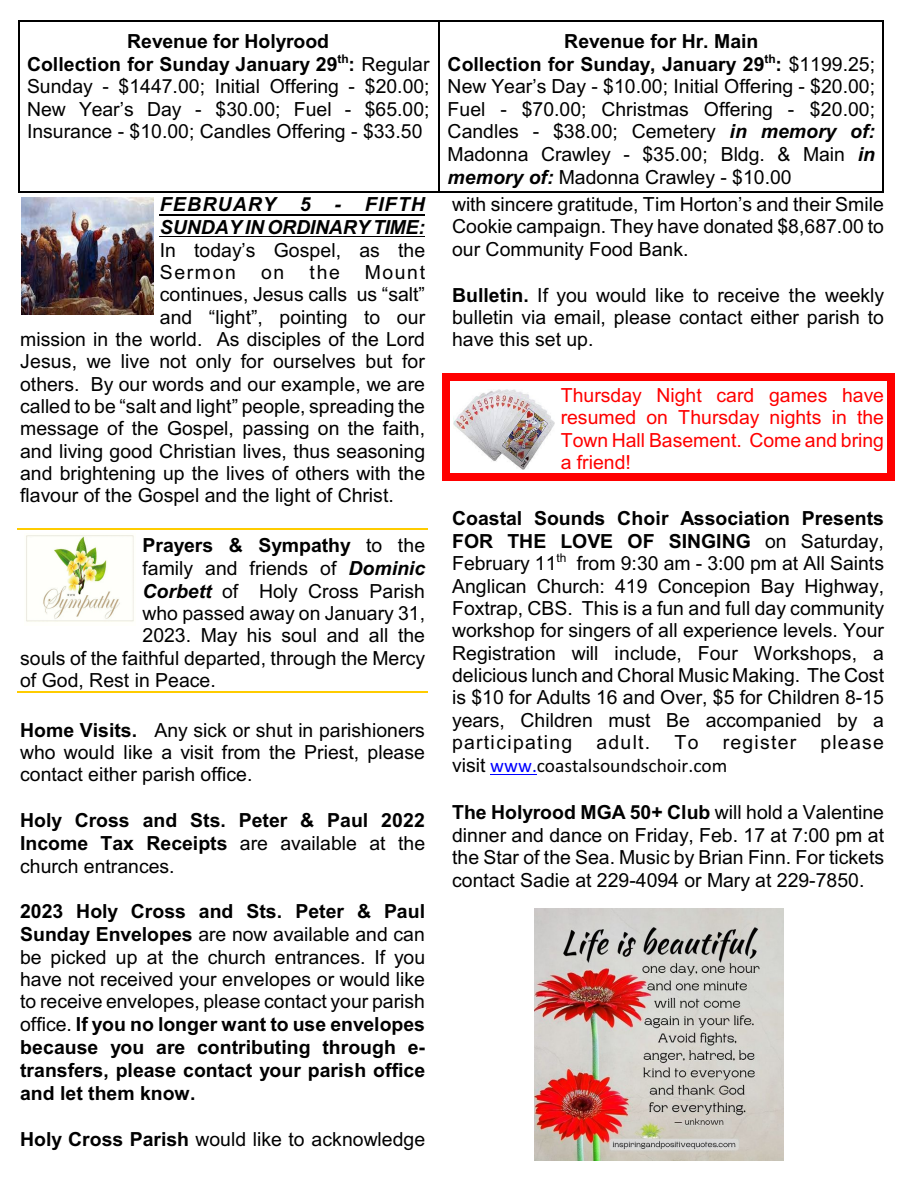
<style>
.page{position:relative;width:918px;height:1188px;background:#fff}
.page>*{position:absolute;margin:0;border:0;box-sizing:border-box;transform-origin:0 0}
.t1{font:19.5px/22.4px "Arial";color:#000;text-align:justify}
.t2{font:700 19.5px/22.8px "Arial";color:#000;text-align:justify}
.t3{font:19.5px/22.4px "Arial";color:#f00;text-align:justify}
.t4{font:italic 700 19.5px/22.8px "Arial";color:#000}
.t5{font:19.5px "Calibri";color:#000}
.s1{font-weight:700}
.s2{font-weight:700;font-style:italic}
.s3{font-weight:400}
.s4{font-family:"Arial"}
.s5{color:#00f}
</style>
<div class="page">
<hr style="left:18px;top:20px;width:1px;height:173px;background:#000">
<hr style="left:18px;top:20px;width:421px;height:2px;background:#000">
<hr style="left:18px;top:192px;width:421px;height:1px;background:#000">
<hr style="left:439px;top:20px;width:1px;height:173px;background:#000">
<hr style="left:883px;top:20px;width:1px;height:173px;background:#000">
<hr style="left:439px;top:20px;width:445px;height:2px;background:#000">
<hr style="left:439px;top:192px;width:445px;height:1px;background:#000">
<hr style="left:17px;top:529px;width:411px;height:1px;background:#fc0">
<hr style="left:17px;top:691px;width:411px;height:1px;background:#fc0">
<div style="left:442px;top:374px;width:7px;height:106px;background:#f00"></div>
<div style="left:887px;top:374px;width:7px;height:106px;background:#f00"></div>
<div style="left:442px;top:374px;width:452px;height:7px;background:#f00"></div>
<div style="left:442px;top:473px;width:452px;height:7px;background:#f00"></div>
<img style="left:22px;top:198px;width:131px;height:117px">
<img style="left:26px;top:535px;width:108px;height:87px">
<img style="left:453px;top:390px;width:101px;height:79px">
<img style="left:534px;top:909px;width:250px;height:252px">
<hr style="left:160px;top:214px;width:265px;height:1px;background:#000">
<hr style="left:160px;top:237px;width:265px;height:1px;background:#000">
<hr style="left:490px;top:774px;width:47px;height:1px;background:#00f">
<p class="t1" style="left:27px;top:32px;width:404px;text-align:center"><span class="s1">Revenue for Holyrood<br>Collection for Sunday January 29</span><sup>th</sup><span class="s1">:</span> Regular Sunday - $1447.00; Initial Offering - $20.00; New Year’s Day - $30.00; Fuel - $65.00; Insurance - $10.00; Candles Offering - $33.50</p>
<p class="t1" style="left:448px;top:32px;width:429px;text-align:left;text-indent:117px"><span class="s1">Revenue for Hr. Main<br>Collection for Sunday, January 29</span><sup>th</sup><span class="s1">:</span> $1199.25; New Year’s Day - $10.00; Initial Offering - $20.00; Fuel - $70.00; Christmas Offering - $20.00; Candles - $38.00; Cemetery <span class="s2">in memory of:<br></span>Madonna Crawley - $35.00; Bldg. &amp; Main <span class="s2">in memory of:</span> Madonna Crawley - $10.00</p>
<p class="t4" style="left:160px;top:195px;width:267px">FEBRUARY 5 - FIFTH<br>SUNDAY IN ORDINARY TIME:</p>
<p class="t1" style="left:160px;top:240px;width:267px">In today’s Gospel, as the<br>Sermon</p>
<p class="t1" style="left:452px;top:195px;width:433px">with sincere gratitude, Tim Horton’s and their Smile Cookie campaign. They have donated $8,687.00 to our Community Food Bank.</p>
<p class="t1" style="left:452px;top:285px;width:434px"><span class="s1">Bulletin.</span> If you would like to receive the weekly bulletin via email, please contact either parish to have this set up.</p>
<p class="t3" style="left:561px;top:386px;width:325px">Thursday Night card games have resumed on Thursday nights in the Town Hall Basement. Come and bring a friend!</p>
<p class="t1" style="left:261px;top:263px;width:25px">on</p>
<p class="t1" style="left:310px;top:263px;width:32px">the</p>
<p class="t1" style="left:365px;top:263px;width:62px">Mount</p>
<p class="t1" style="left:160px;top:285px;width:267px">continues, Jesus calls us “salt”</p>
<p class="t1" style="left:160px;top:307px;width:267px">and “light”, pointing to our</p>
<p class="t1" style="left:20px;top:330px;width:406px">mission in the world. As disciples of the Lord</p>
<p class="t1" style="left:20px;top:352px;width:406px">Jesus, we live not only for ourselves but for</p>
<p class="t1" style="left:20px;top:374px;width:406px">others. By our words and our example, we are</p>
<p class="t1" style="left:20px;top:397px;width:406px">called to be “salt and light” people, spreading the</p>
<p class="t1" style="left:20px;top:419px;width:406px">message of the Gospel, passing on the faith,</p>
<p class="t1" style="left:20px;top:441px;width:407px">and living good Christian lives, thus seasoning</p>
<p class="t1" style="left:20px;top:464px;width:407px">and brightening up the lives of others with the</p>
<p class="t1" style="left:20px;top:486px;width:375px">flavour of the Gospel and the light of Christ.</p>
<p class="t2" style="left:143px;top:535px;width:284px">Prayers &amp; Sympathy <span class="s3">to the</span></p>
<p class="t1" style="left:143px;top:559px;width:284px">family and friends of <span class="s2">Dominic</span></p>
<p class="t1" style="left:143px;top:581px;width:284px"><span class="s2">Corbett</span> of Holy Cross Parish</p>
<p class="t1" style="left:143px;top:604px;width:284px">who passed away on January 31,</p>
<p class="t1" style="left:143px;top:626px;width:284px">2023. May his soul and all the</p>
<p class="t1" style="left:20px;top:649px;width:407px">souls of the faithful departed, through the Mercy</p>
<p class="t1" style="left:20px;top:671px;width:197px">of God, Rest in Peace.</p>
<p class="t1" style="left:20px;top:720px;width:406px"><span class="s1">Home Visits.</span> Any sick or shut in parishioners who would like a visit from the Priest, please contact either parish office.</p>
<p class="t2" style="left:20px;top:811px;width:407px">Holy Cross and Sts. Peter &amp; Paul 2022<br>Income Tax Receipts <span class="s3">are available at the church entrances.</span></p>
<p class="t2" style="left:20px;top:902px;width:407px">2023 Holy Cross and Sts. Peter &amp; Paul Sunday Envelopes <span class="s3">are now available and can be picked up at the church entrances. If you have not received your envelopes or would like to receive envelopes, please contact your parish office.</span> If you no longer want to use envelopes because you are contributing through e&shy;transfers, please contact your parish office and let them know.</p>
<p class="t1" style="left:20px;top:1130px;width:407px"><span class="s1">Holy Cross Parish</span> would like to acknowledge</p>
<p class="t1" style="left:452px;top:509px;width:434px"><span class="s1">Coastal Sounds Choir Association Presents FOR THE LOVE OF SINGING</span> on Saturday, February 11<sup>th</sup> from 9:30 am - 3:00 pm at All Saints Anglican Church: 419 Concepion Bay Highway, Foxtrap, CBS. This is a fun and full day community workshop for singers of all experience levels. Your Registration will include, Four Workshops, a delicious lunch and Choral Music Making. The Cost is $10 for Adults 16 and Over, $5 for Children 8-15 years, Children must Be accompanied by a participating adult. To register please</p>
<p class="t5" style="left:452px;top:757px;width:277px"><span class="s4">visit</span> <span class="s5">www.</span>coastalsoundschoir.com</p>
<p class="t1" style="left:452px;top:803px;width:434px"><span class="s1">The Holyrood MGA 50+ Club</span> will hold a Valentine dinner and dance on Friday, Feb. 17 at 7:00 pm at the Star of the Sea. Music by Brian Finn. For tickets contact Sadie at 229-4094 or Mary at 229-7850.</p>
</div>
